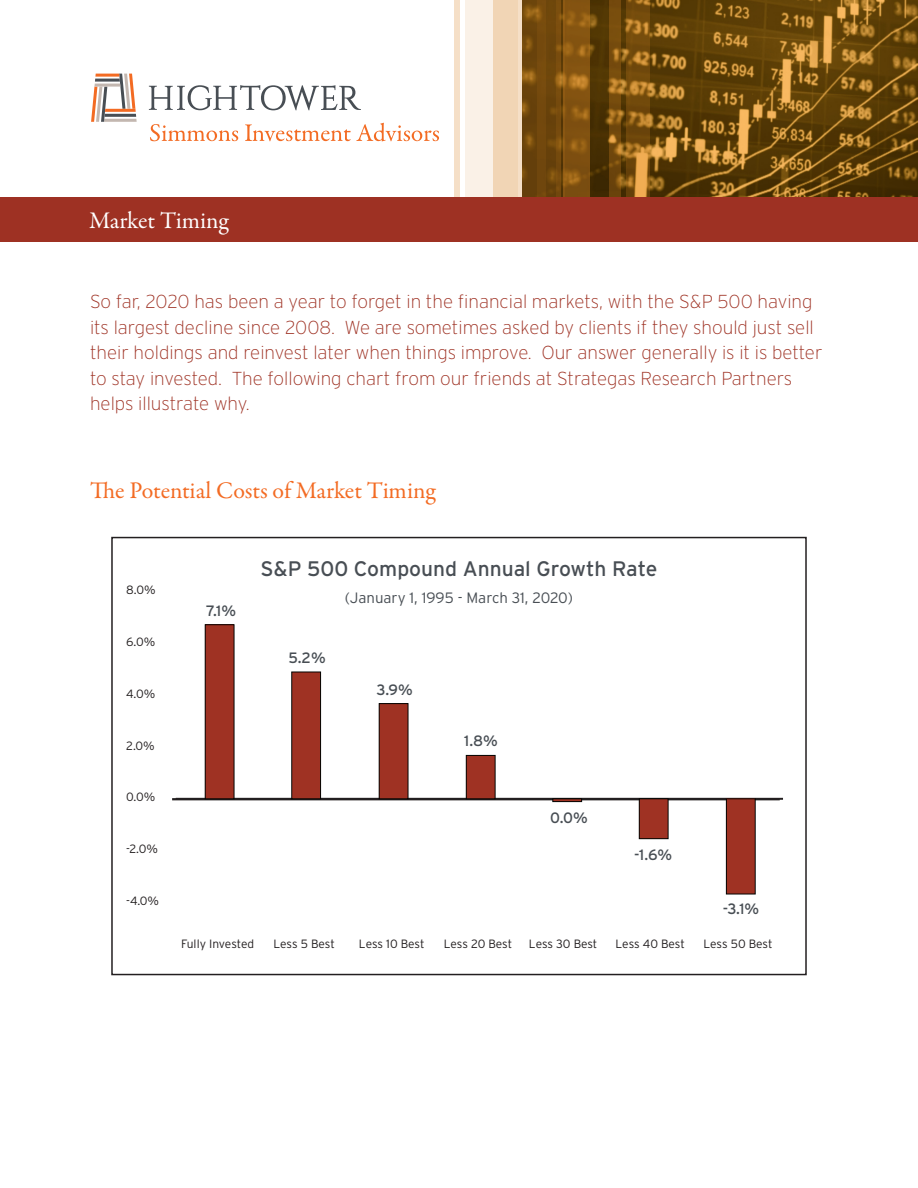
<style>
.page{position:relative;width:918px;height:1188px;background:#fff}
.page>*{position:absolute;margin:0;border:0;box-sizing:border-box;transform-origin:0 0}
.Title_white-NB{font:24px "Garamond Premr Pro";letter-spacing:-.005em;color:#f36b23}
.Title_white-NB-2{font:24px "Garamond Premr Pro";letter-spacing:-.005em;color:#fff}
.Intro_paragraph-NB{font:21px "Interstate";color:#484e54}
.Intro_paragraph-NB-2{font:200 18.75px/25.5px "Interstate";color:#9e3123}
.Intro_paragraph-NB-3{font:15px "Interstate";color:#484e54}
.Intro_paragraph-NB-4{font:300 15px "Interstate";color:#484e54}
.Intro_paragraph-NB-5{font:300 12px "Interstate";letter-spacing:-.01em;color:#231f20}
</style>
<div class="page">
<img style="left:590px;top:0;width:328px;height:197px">
<div style="left:454px;top:0;width:6px;height:200px;background:#f5dfc7"></div>
<div style="left:465px;top:0;width:53px;height:200px;background:#faf1e7"></div>
<svg style="left:494px;top:0;width:63px;height:197px;background:#ae8b5e"></svg>
<svg style="left:610px;top:0;width:11px;height:197px;background:#825512"></svg>
<svg style="left:565px;top:0;width:25px;height:197px;background:#895712"></svg>
<svg style="left:627px;top:0;width:23px;height:197px;background:#93631b"></svg>
<svg style="left:557px;top:0;width:8px;height:197px;background:#7b4f0e"></svg>
<svg style="left:119px;top:74px;width:16px;height:35px"></svg>
<hr style="left:104px;top:119px;width:33px;height:3px;background:#c3b7b0">
<svg style="left:91px;top:87px;width:16px;height:35px"></svg>
<hr style="left:105px;top:109px;width:31px;height:3px;background:#f36b23">
<hr style="left:105px;top:114px;width:31px;height:3px;background:#484e54">
<hr style="left:94px;top:84px;width:26px;height:3px;background:#c3b7b0">
<hr style="left:95px;top:74px;width:24px;height:3px;background:#f36b23">
<hr style="left:95px;top:79px;width:25px;height:3px;background:#484e54">
<svg style="left:149px;top:85px;width:212px;height:25px"></svg>
<svg style="left:150px;top:124px;width:88px;height:17px"></svg>
<svg style="left:245px;top:123px;width:194px;height:18px"></svg>
<div style="left:0;top:197px;width:918px;height:45px;background:#9e3123"></div>
<hr style="left:172px;top:798px;width:608px;height:2px;background:#231f20">
<hr style="left:176px;top:798px;width:607px;height:2px;background:#231f20">
<div style="left:205px;top:625px;width:29px;height:174px;background:#9f3223"></div>
<div style="left:205px;top:624px;width:29px;height:175px;border:1px solid #040503"></div>
<div style="left:292px;top:672px;width:29px;height:127px;background:#9f3223"></div>
<div style="left:291px;top:672px;width:30px;height:127px;border:1px solid #040503"></div>
<div style="left:379px;top:704px;width:29px;height:95px;background:#9f3223"></div>
<div style="left:379px;top:703px;width:29px;height:96px;border:1px solid #040503"></div>
<div style="left:466px;top:755px;width:29px;height:44px;background:#9f3223"></div>
<div style="left:466px;top:755px;width:29px;height:44px;border:1px solid #040503"></div>
<div style="left:726px;top:799px;width:29px;height:95px;background:#9f3223"></div>
<div style="left:726px;top:798px;width:30px;height:96px;border:1px solid #040503"></div>
<div style="left:639px;top:799px;width:29px;height:40px;background:#9f3223"></div>
<div style="left:639px;top:798px;width:29px;height:41px;border:1px solid #040503"></div>
<div style="left:552px;top:798px;width:30px;height:4px;border:1px solid #040503"></div>
<div style="left:111px;top:537px;width:696px;height:438px;border:2px solid #231f20"></div>
<p class="Title_white-NB-2" style="left:89px;top:206px;width:141px">Market Timing</p>
<p class="Intro_paragraph-NB-2" style="left:90px;top:289px;width:734px">So far, 2020 has been a year to forget in the financial markets, with the S&amp;P 500 having its largest decline since 2008. We are sometimes asked by clients if they should just sell their holdings and reinvest later when things improve. Our answer generally is it is better to stay invested. The following chart from our friends at Strategas Research Partners helps illustrate why.</p>
<p class="Title_white-NB" style="left:90px;top:476px;width:347px">The Potential Costs of Market Timing</p>
<p class="Intro_paragraph-NB-5" style="left:126px;top:583px;width:31px">8.0%</p>
<p class="Intro_paragraph-NB-5" style="left:126px;top:635px;width:31px">6.0%</p>
<p class="Intro_paragraph-NB-5" style="left:126px;top:687px;width:31px">4.0%</p>
<p class="Intro_paragraph-NB-5" style="left:126px;top:739px;width:30px">2.0%</p>
<p class="Intro_paragraph-NB-5" style="left:126px;top:790px;width:31px">0.0%</p>
<p class="Intro_paragraph-NB-5" style="left:126px;top:842px;width:33px">-2.0%</p>
<p class="Intro_paragraph-NB-5" style="left:126px;top:894px;width:35px">-4.0%</p>
<p class="Intro_paragraph-NB-3" style="left:206px;top:603px;width:31px">7.1%</p>
<p class="Intro_paragraph-NB" style="left:261px;top:557px;width:398px">S&amp;P 500 Compound Annual Growth Rate</p>
<p class="Intro_paragraph-NB-4" style="left:345px;top:589px;width:230px">(January 1, 1995 - March 31, 2020)</p>
<p class="Intro_paragraph-NB-3" style="left:289px;top:650px;width:39px">5.2%</p>
<p class="Intro_paragraph-NB-3" style="left:377px;top:682px;width:38px">3.9%</p>
<p class="Intro_paragraph-NB-3" style="left:464px;top:733px;width:35px">1.8%</p>
<p class="Intro_paragraph-NB-3" style="left:550px;top:810px;width:39px">0.0%</p>
<p class="Intro_paragraph-NB-3" style="left:634px;top:846px;width:39px">-1.6%</p>
<p class="Intro_paragraph-NB-3" style="left:723px;top:900px;width:38px">-3.1%</p>
<p class="Intro_paragraph-NB-5" style="left:181px;top:937px;width:75px">Fully Invested</p>
<p class="Intro_paragraph-NB-5" style="left:273px;top:937px;width:63px">Less 5 Best</p>
<p class="Intro_paragraph-NB-5" style="left:359px;top:937px;width:67px">Less 10 Best</p>
<p class="Intro_paragraph-NB-5" style="left:444px;top:937px;width:70px">Less 20 Best</p>
<p class="Intro_paragraph-NB-5" style="left:529px;top:937px;width:70px">Less 30 Best</p>
<p class="Intro_paragraph-NB-5" style="left:616px;top:937px;width:71px">Less 40 Best</p>
<p class="Intro_paragraph-NB-5" style="left:703px;top:937px;width:71px">Less 50 Best</p>
</div>
